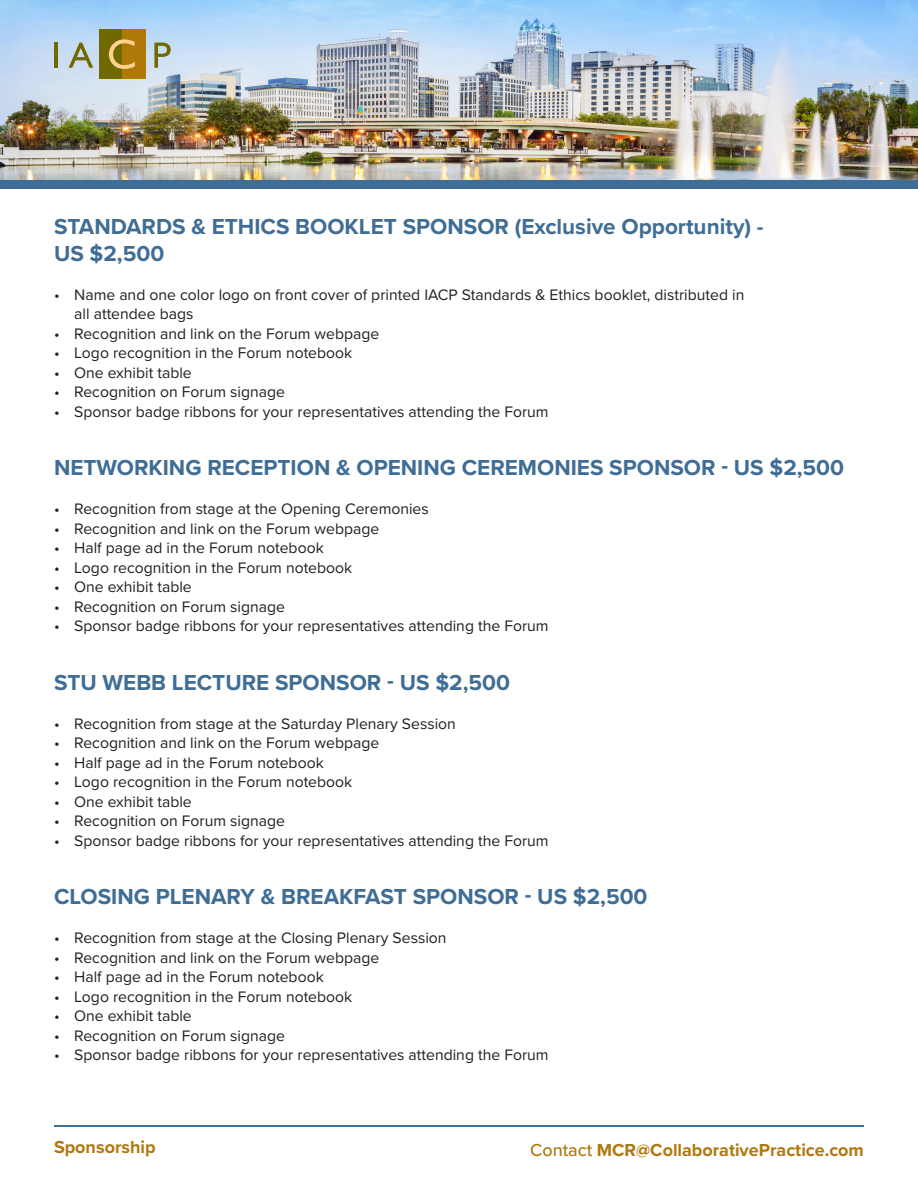
<style>
.page{position:relative;width:918px;height:1188px;background:#fff}
.page>*{position:absolute;margin:0;border:0;box-sizing:border-box;transform-origin:0 0}
.bullets{font:700 22.5px/27px "Proxima Nova";color:#3f6d96}
.t1{font:700 18px "Proxima Nova";color:#b0780d}
.t2{font:15.75px/19.5px "Proxima Nova";color:#231f20}
.s1{font-weight:500}
</style>
<div class="page">
<hr style="left:54px;top:1125px;width:810px;height:2px;background:#3f6d96">
<img style="left:0;top:0;width:918px;height:181px">
<div style="left:0;top:181px;width:918px;height:8px;background:#3f6d96"></div>
<div style="left:99px;top:29px;width:24px;height:50px;background:#706900"></div>
<div style="left:122px;top:29px;width:23px;height:50px;background:#b07807"></div>
<svg style="left:109px;top:39px;width:26px;height:30px"></svg>
<hr style="left:54px;top:43px;width:4px;height:25px;background:#706900">
<svg style="left:154px;top:43px;width:17px;height:25px"></svg>
<svg style="left:69px;top:43px;width:24px;height:25px"></svg>
<p class="bullets" style="left:54px;top:212px;width:711px">STANDARDS &amp; ETHICS BOOKLET SPONSOR (Exclusive Opportunity) -<br>US $2,500</p>
<p class="t2" style="left:74px;top:284px;width:672px;text-indent:-20px">• Name and one color logo on front cover of printed IACP Standards &amp; Ethics booklet, distributed in all attendee bags</p>
<p class="t2" style="left:54px;top:323px;width:327px">• Recognition and link on the Forum webpage</p>
<p class="t2" style="left:54px;top:343px;width:300px">• Logo recognition in the Forum notebook</p>
<p class="t2" style="left:54px;top:362px;width:139px">• One exhibit table</p>
<p class="t2" style="left:54px;top:382px;width:233px">• Recognition on Forum signage</p>
<p class="t2" style="left:54px;top:401px;width:496px">• Sponsor badge ribbons for your representatives attending the Forum</p>
<p class="bullets" style="left:54px;top:454px;width:792px">NETWORKING RECEPTION &amp; OPENING CEREMONIES SPONSOR - US $2,500</p>
<p class="t2" style="left:54px;top:499px;width:376px">• Recognition from stage at the Opening Ceremonies</p>
<p class="t2" style="left:54px;top:518px;width:327px">• Recognition and link on the Forum webpage</p>
<p class="t2" style="left:54px;top:538px;width:271px">• Half page ad in the Forum notebook</p>
<p class="t2" style="left:54px;top:557px;width:300px">• Logo recognition in the Forum notebook</p>
<p class="t2" style="left:54px;top:577px;width:139px">• One exhibit table</p>
<p class="t2" style="left:54px;top:596px;width:233px">• Recognition on Forum signage</p>
<p class="t2" style="left:54px;top:616px;width:496px">• Sponsor badge ribbons for your representatives attending the Forum</p>
<p class="bullets" style="left:54px;top:668px;width:458px">STU WEBB LECTURE SPONSOR - US $2,500</p>
<p class="t2" style="left:54px;top:713px;width:403px">• Recognition from stage at the Saturday Plenary Session</p>
<p class="t2" style="left:54px;top:733px;width:327px">• Recognition and link on the Forum webpage</p>
<p class="t2" style="left:54px;top:752px;width:271px">• Half page ad in the Forum notebook</p>
<p class="t2" style="left:54px;top:772px;width:300px">• Logo recognition in the Forum notebook</p>
<p class="t2" style="left:54px;top:791px;width:139px">• One exhibit table</p>
<p class="t2" style="left:54px;top:811px;width:233px">• Recognition on Forum signage</p>
<p class="t2" style="left:54px;top:830px;width:496px">• Sponsor badge ribbons for your representatives attending the Forum</p>
<p class="bullets" style="left:54px;top:883px;width:595px">CLOSING PLENARY &amp; BREAKFAST SPONSOR - US $2,500</p>
<p class="t2" style="left:54px;top:928px;width:394px">• Recognition from stage at the Closing Plenary Session</p>
<p class="t2" style="left:54px;top:947px;width:327px">• Recognition and link on the Forum webpage</p>
<p class="t2" style="left:54px;top:967px;width:271px">• Half page ad in the Forum notebook</p>
<p class="t2" style="left:54px;top:986px;width:300px">• Logo recognition in the Forum notebook</p>
<p class="t2" style="left:54px;top:1006px;width:139px">• One exhibit table</p>
<p class="t2" style="left:54px;top:1025px;width:233px">• Recognition on Forum signage</p>
<p class="t2" style="left:54px;top:1045px;width:496px">• Sponsor badge ribbons for your representatives attending the Forum</p>
<p class="t1" style="left:54px;top:1133px;width:103px">Sponsorship</p>
<p class="t1" style="left:530px;top:1136px;width:335px"><span class="s1">Contact</span> MCR@CollaborativePractice.com</p>
</div>
